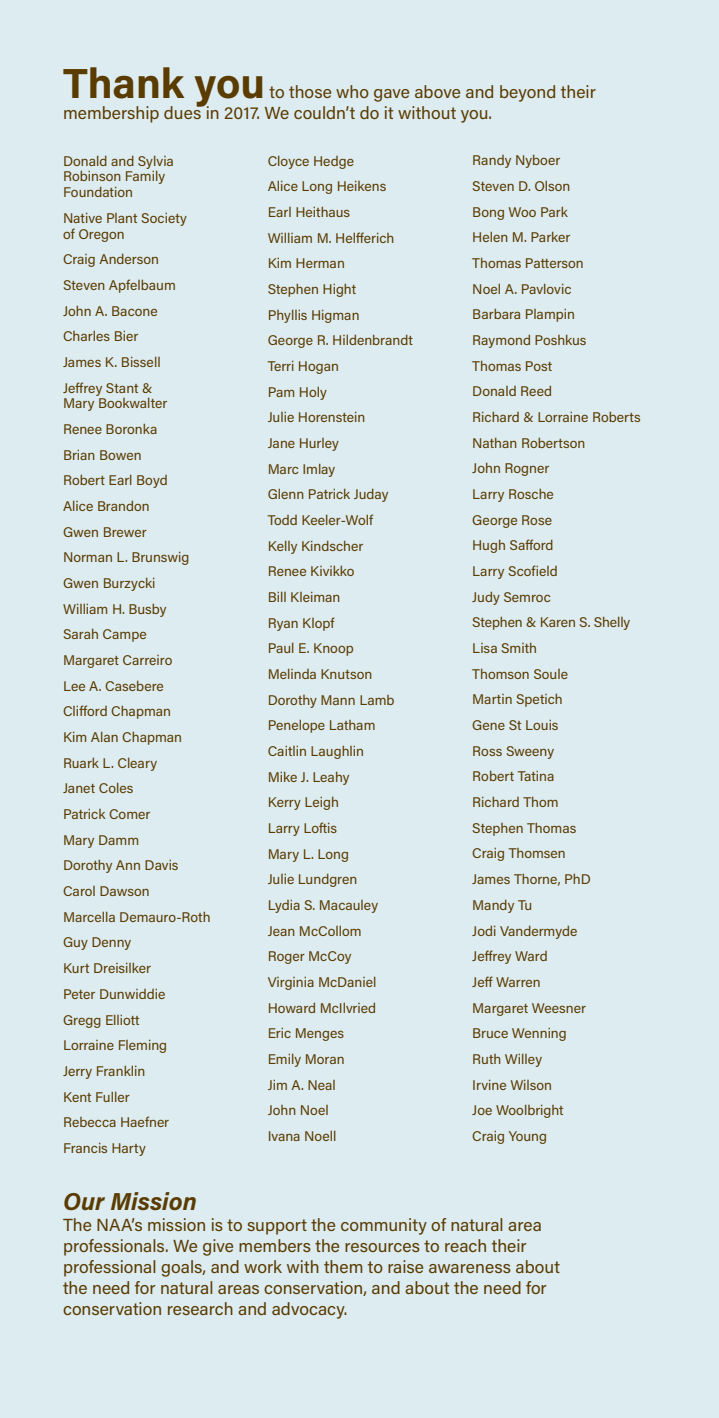
<style>
.page{position:relative;width:719px;height:1418px;background:#fff}
.page>*{position:absolute;margin:0;border:0;box-sizing:border-box;transform-origin:0 0}
.t1{font:700 42px "Acumin Pro";color:#5a3b00}
.t2{font:italic 700 24.5px "Acumin Pro";color:#5a3b00}
.t3{font:17.5px/21px "Acumin Pro";color:#5a3b00}
.t4{font:14px/25.7px "Acumin Pro";color:#5a3b00}
</style>
<div class="page">
<div style="left:0;top:0;width:718px;height:1418px;background:#ddecf1"></div>
<h1 class="t1" style="left:63px;top:54px;width:203px">Thank you</h1>
<p class="t3" style="left:63px;top:81px;width:534px;text-indent:206px">to those who gave above and beyond their membership dues in 2017. We couldn’t do it without you.</p>
<p class="t4" style="left:63px;top:152px;width:112px;line-height:15.8px">Donald and Sylvia<br>Robinson Family<br>Foundation</p>
<p class="t4" style="left:63px;top:209px;width:125px;line-height:15.8px">Native Plant Society of Oregon</p>
<p class="t4" style="left:63px;top:246px;width:114px">Craig Anderson<br>Steven Apfelbaum<br>John A. Bacone<br>Charles Bier<br>James K. Bissell<br>Jeffrey Stant &amp;</p>
<p class="t4" style="left:63px;top:390px;width:149px">Mary Bookwalter<br>Renee Boronka<br>Brian Bowen<br>Robert Earl Boyd<br>Alice Brandon<br>Gwen Brewer<br>Norman L. Brunswig<br>Gwen Burzycki<br>William H. Busby<br>Sarah Campe<br>Margaret Carreiro<br>Lee A. Casebere<br>Clifford Chapman<br>Kim Alan Chapman<br>Ruark L. Cleary<br>Janet Coles<br>Patrick Comer<br>Mary Damm<br>Dorothy Ann Davis<br>Carol Dawson<br>Marcella Demauro-Roth<br>Guy Denny<br>Kurt Dreisilker<br>Peter Dunwiddie<br>Gregg Elliott<br>Lorraine Fleming<br>Jerry Franklin<br>Kent Fuller<br>Rebecca Haefner<br>Francis Harty</p>
<p class="t4" style="left:267px;top:147px;width:147px">Cloyce Hedge<br>Alice Long Heikens<br>Earl Heithaus<br>William M. Helfferich<br>Kim Herman<br>Stephen Hight<br>Phyllis Higman<br>George R. Hildenbrandt<br>Terri Hogan<br>Pam Holy<br>Julie Horenstein<br>Jane Hurley<br>Marc Imlay<br>Glenn Patrick Juday<br>Todd Keeler-Wolf<br>Kelly Kindscher<br>Renee Kivikko<br>Bill Kleiman<br>Ryan Klopf<br>Paul E. Knoop<br>Melinda Knutson<br>Dorothy Mann Lamb<br>Penelope Latham<br>Caitlin Laughlin<br>Mike J. Leahy<br>Kerry Leigh<br>Larry Loftis<br>Mary L. Long<br>Julie Lundgren<br>Lydia S. Macauley<br>Jean McCollom<br>Roger McCoy<br>Virginia McDaniel<br>Howard McIlvried<br>Eric Menges<br>Emily Moran<br>Jim A. Neal<br>John Noel<br>Ivana Noell</p>
<p class="t4" style="left:472px;top:147px;width:170px">Randy Nyboer<br>Steven D. Olson<br>Bong Woo Park<br>Helen M. Parker<br>Thomas Patterson<br>Noel A. Pavlovic<br>Barbara Plampin<br>Raymond Poshkus<br>Thomas Post<br>Donald Reed<br>Richard &amp; Lorraine Roberts<br>Nathan Robertson<br>John Rogner<br>Larry Rosche<br>George Rose<br>Hugh Safford<br>Larry Scofield<br>Judy Semroc<br>Stephen &amp; Karen S. Shelly<br>Lisa Smith<br>Thomson Soule<br>Martin Spetich<br>Gene St Louis<br>Ross Sweeny<br>Robert Tatina<br>Richard Thom<br>Stephen Thomas<br>Craig Thomsen<br>James Thorne, PhD<br>Mandy Tu<br>Jodi Vandermyde<br>Jeffrey Ward<br>Jeff Warren<br>Margaret Weesner<br>Bruce Wenning<br>Ruth Willey<br>Irvine Wilson<br>Joe Woolbright<br>Craig Young</p>
<h2 class="t2" style="left:63px;top:1184px;width:135px">Our Mission</h2>
<p class="t3" style="left:63px;top:1213px;width:498px">The NAA’s mission is to support the community of natural area professionals. We give members the resources to reach their professional goals, and work with them to raise awareness about the need for natural areas conservation, and about the need for conservation research and advocacy.</p>
</div>
